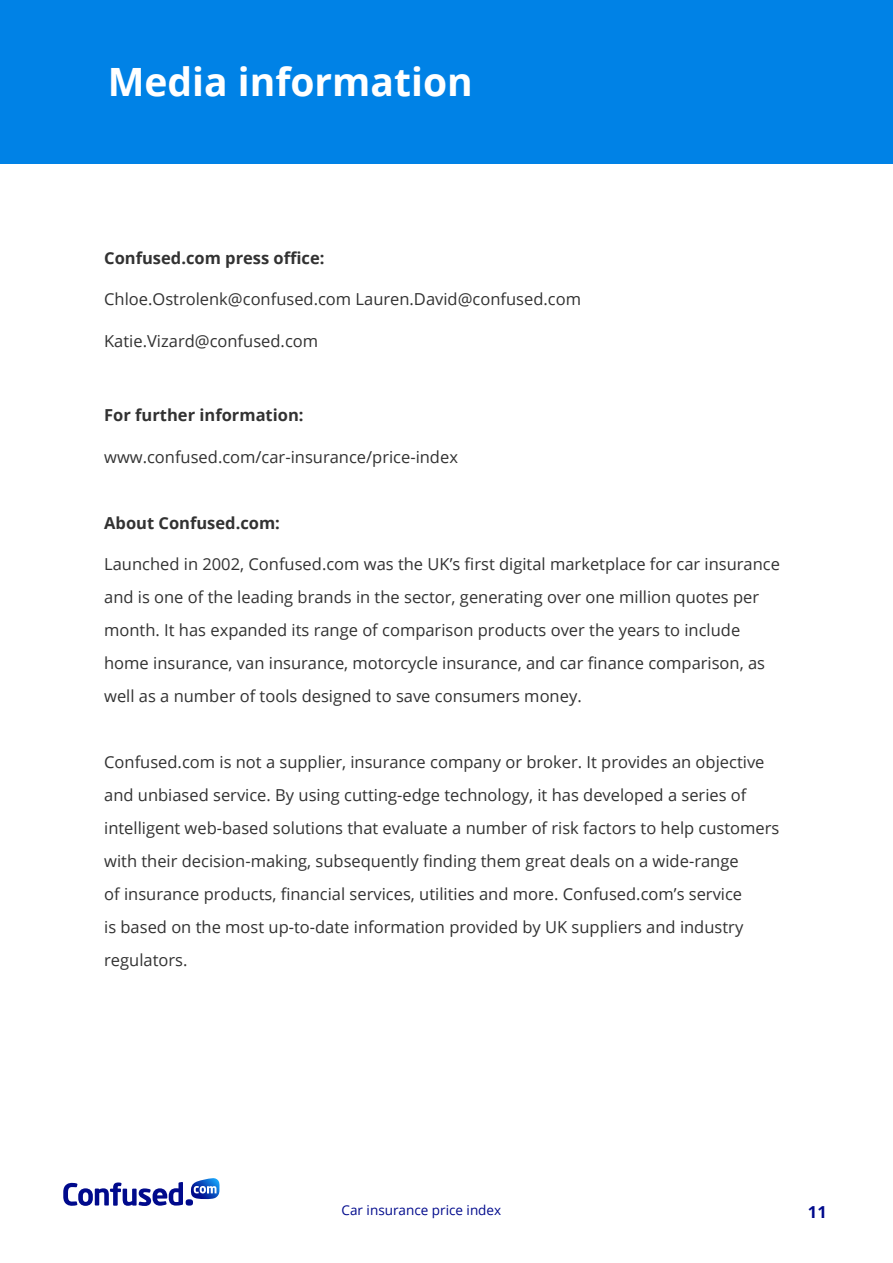
<style>
.page{position:relative;width:893px;height:1263px;background:#fff}
.page>*{position:absolute;margin:0;border:0;box-sizing:border-box;transform-origin:0 0}
.t1{font:700 39px "Open Sans";color:#fff}
.t2{font:16.5px/33px "Open Sans";color:#323232}
.t3{font:700 16.5px "Open Sans";color:#323232}
.t4{font:700 16.5px "Open Sans";color:#000a8c}
.Price_index_paragrap{font:13.5px "Open Sans";color:#000a8c}
</style>
<div class="page">
<div style="left:0;top:0;width:893px;height:163px;background:#0082e6"></div>
<svg style="left:63px;top:1178px;width:157px;height:28px"></svg>
<p class="t1" style="left:108px;top:55px;width:367px">Media information</p>
<p class="t3" style="left:104px;top:246px;width:222px">Confused.com press office:</p>
<p class="t2" style="left:104px;top:282px;width:478px">Chloe.Ostrolenk@confused.com Lauren.David@confused.com</p>
<p class="t2" style="left:104px;top:324px;width:215px">Katie.Vizard@confused.com</p>
<p class="t3" style="left:104px;top:403px;width:201px">For further information:</p>
<p class="t2" style="left:104px;top:440px;width:355px">www.confused.com/car-insurance/price-index</p>
<p class="t3" style="left:104px;top:511px;width:177px">About Confused.com:</p>
<p class="t2" style="left:104px;top:547px;width:677px">Launched in 2002, Confused.com was the UK’s first digital marketplace for car insurance and is one of the leading brands in the sector, generating over one million quotes per month. It has expanded its range of comparison products over the years to include home insurance, van insurance, motorcycle insurance, and car finance comparison, as well as a number of tools designed to save consumers money.</p>
<p class="t2" style="left:104px;top:745px;width:677px">Confused.com is not a supplier, insurance company or broker. It provides an objective and unbiased service. By using cutting-edge technology, it has developed a series of intelligent web-based solutions that evaluate a number of risk factors to help customers with their decision-making, subsequently finding them great deals on a wide-range<br>of insurance products, financial services, utilities and more. Confused.com’s service<br>is based on the most up-to-date information provided by UK suppliers and industry regulators.</p>
<p class="Price_index_paragrap" style="left:342px;top:1200px;width:161px">Car insurance price index</p>
<p class="t4" style="left:808px;top:1200px;width:20px">11</p>
</div>
